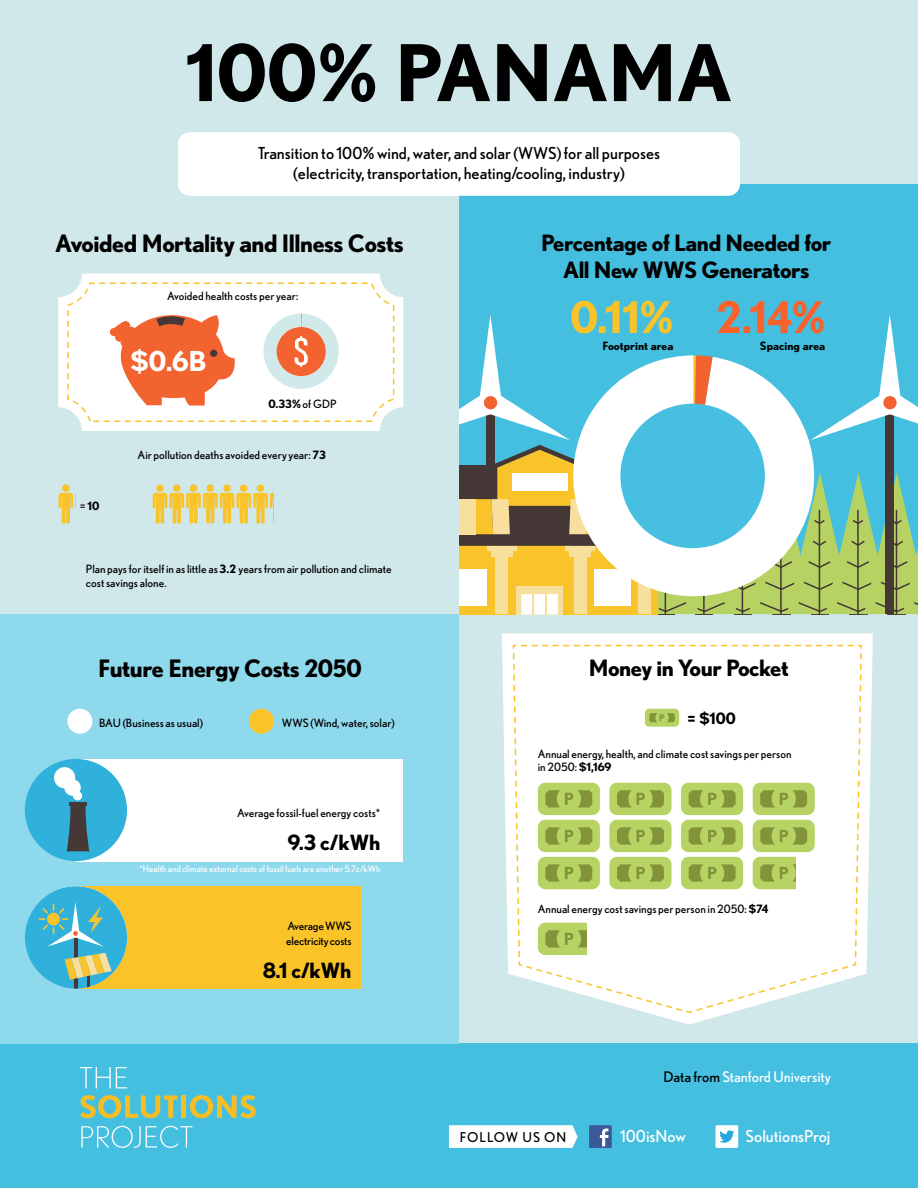
<style>
.page{position:relative;width:918px;height:1188px;background:#fff}
.page>*{position:absolute;margin:0;border:0;box-sizing:border-box;transform-origin:0 0}
.t1{font:700 78px "Nobel";color:#000}
.t2{font:700 43.5px "Nobel";color:#fa612b}
.t3{font:700 43.5px "Nobel";color:#fac429}
.t4{font:700 27.45px "Nobel";color:#fff}
.t5{font:700 24px "Nobel";letter-spacing:-.02em;color:#000}
.t6{font:700 22.5px/27px "Nobel";letter-spacing:-.02em;color:#000;text-align:center}
.t7{font:700 21px "Nobel";letter-spacing:-.02em;color:#000}
.t8{font:16.5px/19.8px "Nobel";color:#000;text-align:center}
.t9{font:16.5px "Nobel";color:#fff}
.t10{font:700 15.6px "Nobel";color:#000}
.t11{font:14.7px "Nobel";color:#fff}
.t12{font:13.5px "Nobel";letter-spacing:.08em;color:#000}
.t13{font:11.55px/13.8px "Nobel";color:#000}
.t14{font:700 11.55px "Nobel";color:#000}
.t15{font:11.55px/15px "Nobel";letter-spacing:-.02em;color:#000}
.t16{font:700 9.15px "Nobel";color:#829339}
.t17{font:9px "Nobel";color:#fff}
.s1{font-weight:400}
.s2{font-weight:700}
.s3{color:#000}
</style>
<div class="page">
<div style="left:0;top:0;width:918px;height:1043px;background:#d1e8eb"></div>
<div style="left:0;top:1043px;width:918px;height:145px;background:#45bfe0"></div>
<svg style="left:80px;top:1067px;width:47px;height:21px"></svg>
<svg style="left:80px;top:1095px;width:98px;height:23px"></svg>
<div style="left:181px;top:1095px;width:5px;height:23px;background:#f7bd26"></div>
<svg style="left:190px;top:1095px;width:66px;height:23px"></svg>
<svg style="left:81px;top:1126px;width:112px;height:22px"></svg>
<svg style="left:449px;top:1125px;width:129px;height:23px;background:#f8fcfd"></svg>
<div style="left:589px;top:1125px;width:23px;height:23px;background:#3b5996"></div>
<svg style="left:600px;top:1129px;width:9px;height:17px"></svg>
<div style="left:716px;top:1125px;width:22px;height:23px;background:#fff;border-radius:2px"></div>
<svg style="left:719px;top:1130px;width:15px;height:13px"></svg>
<div style="left:0;top:614px;width:459px;height:429px;background:#8fd9ed"></div>
<div style="left:67px;top:709px;width:25px;height:25px;background:#fff;border-radius:50%"></div>
<div style="left:249px;top:709px;width:25px;height:25px;background:#fac429;border-radius:50%"></div>
<svg style="left:502px;top:633px;width:371px;height:392px;fill:#fff"></svg>
<div style="left:58px;top:274px;width:345px;height:157px;background:#fff;border-radius:24px"></div>
<div style="left:67px;top:282px;width:327px;height:140px;border:2px dashed #f9c42b;border-radius:22px"></div>
<svg style="left:109px;top:315px;width:126px;height:91px"></svg>
<div style="left:264px;top:314px;width:75px;height:75px;background:#d2e9ea;border-radius:37px"></div>
<svg style="left:277px;top:314px;width:49px;height:62px"></svg>
<svg style="left:153px;top:484px;width:121px;height:40px"></svg>
<svg style="left:58px;top:493px;width:15px;height:31px"></svg>
<div style="left:62px;top:484px;width:8px;height:8px;background:#f9c42b;border-radius:50%"></div>
<div style="left:76px;top:759px;width:326px;height:102px;background:#fff"></div>
<div style="left:25px;top:759px;width:102px;height:102px;background:#30b1dc;border-radius:50%"></div>
<svg style="left:67px;top:805px;width:22px;height:46px"></svg>
<hr style="left:69px;top:802px;width:18px;height:3px;background:#453837">
<div style="left:54px;top:767px;width:21px;height:21px;background:#fff;border-radius:50%"></div>
<div style="left:64px;top:779px;width:17px;height:17px;background:#fff;border-radius:50%"></div>
<div style="left:73px;top:791px;width:9px;height:9px;background:#fff;border-radius:50%"></div>
<div style="left:76px;top:886px;width:284px;height:102px;background:#fac429"></div>
<div style="left:459px;top:185px;width:459px;height:429px;background:#45bfe0"></div>
<div style="left:178px;top:132px;width:562px;height:64px;background:#fff;border-radius:12px"></div>
<svg style="left:459px;top:315px;width:459px;height:299px"></svg>
<div style="left:620px;top:404px;width:145px;height:144px;background:#46bfe1;border-radius:50%"></div>
<div style="left:25px;top:886px;width:102px;height:103px;background:#30b1dc;border-radius:50%"></div>
<hr style="left:74px;top:926px;width:3px;height:63px;background:#453837">
<svg style="left:42px;top:953px;width:70px;height:36px"></svg>
<svg style="left:38px;top:902px;width:66px;height:45px"></svg>
<svg style="left:512px;top:645px;width:351px;height:368px;background:#ecf2dc"></svg>
<h1 class="t1" style="left:186px;top:26px;width:548px">100% PANAMA</h1>
<h3 class="t8" style="left:258px;top:143px;width:404px">Transition to 100% wind, water, and solar (WWS) for all purposes (electricity, transportation, heating/cooling, industry)</h3>
<h3 class="t5" style="left:55px;top:229px;width:350px">Avoided Mortality and Illness Costs</h3>
<h3 class="t6" style="left:541px;top:229px;width:292px">Percentage of Land Needed for<br>All New WWS Generators</h3>
<p class="t13" style="left:167px;top:289px;width:133px">Avoided health costs per year:</p>
<h3 class="t4" style="left:130px;top:345px;width:78px">$0.6B</h3>
<p class="t14" style="left:269px;top:397px;width:69px">0.33% <span class="s1">of GDP</span></p>
<p class="t14" style="left:80px;top:499px;width:21px"><span class="s1">=</span> 10</p>
<p class="t13" style="left:138px;top:448px;width:190px">Air pollution deaths avoided every year: <span class="s2">73</span></p>
<p class="t13" style="left:86px;top:562px;width:307px">Plan pays for itself in as little as <span class="s2">3.2</span> years from air pollution and climate cost savings alone.</p>
<h2 class="t3" style="left:571px;top:291px;width:104px">0.11%</h2>
<p class="t14" style="left:602px;top:339px;width:73px">Footprint area</p>
<h2 class="t2" style="left:716px;top:291px;width:110px">2.14%</h2>
<p class="t14" style="left:760px;top:339px;width:67px">Spacing area</p>
<h3 class="t5" style="left:98px;top:654px;width:265px">Future Energy Costs 2050</h3>
<h3 class="t6" style="left:589px;top:654px;width:202px">Money in Your Pocket</h3>
<p class="t13" style="left:99px;top:716px;width:105px">BAU (Business as usual)</p>
<p class="t13" style="left:282px;top:716px;width:114px">WWS (Wind, water, solar)</p>
<p class="t13" style="left:237px;top:806px;width:145px">Average fossil-fuel energy costs*</p>
<h3 class="t7" style="left:288px;top:830px;width:94px">9.3 c/kWh</h3>
<p class="t17" style="left:139px;top:863px;width:242px">*Health and climate external costs of fossil fuels are another 5.7c/kWh</p>
<p class="t15" style="left:286px;top:918px;width:67px">Average WWS electricity costs</p>
<h3 class="t7" style="left:263px;top:958px;width:90px">8.1 c/kWh</h3>
<p class="t16" style="left:659px;top:712px;width:7px">P</p>
<h3 class="t10" style="left:687px;top:709px;width:50px">= $100</h3>
<p class="t13" style="left:538px;top:747px;width:255px">Annual energy, health, and climate cost savings per person in 2050: <span class="s2">$1,169</span></p>
<p class="t13" style="left:538px;top:902px;width:232px">Annual energy cost savings per person in 2050: <span class="s2">$74</span></p>
<p class="t11" style="left:664px;top:1068px;width:169px"><span class="s3">Data from</span> Stanford University</p>
<p class="t12" style="left:460px;top:1129px;width:108px">FOLLOW US ON</p>
<h3 class="t9" style="left:620px;top:1126px;width:67px">100isNow</h3>
<h3 class="t9" style="left:746px;top:1126px;width:86px">SolutionsProj</h3>
</div>
